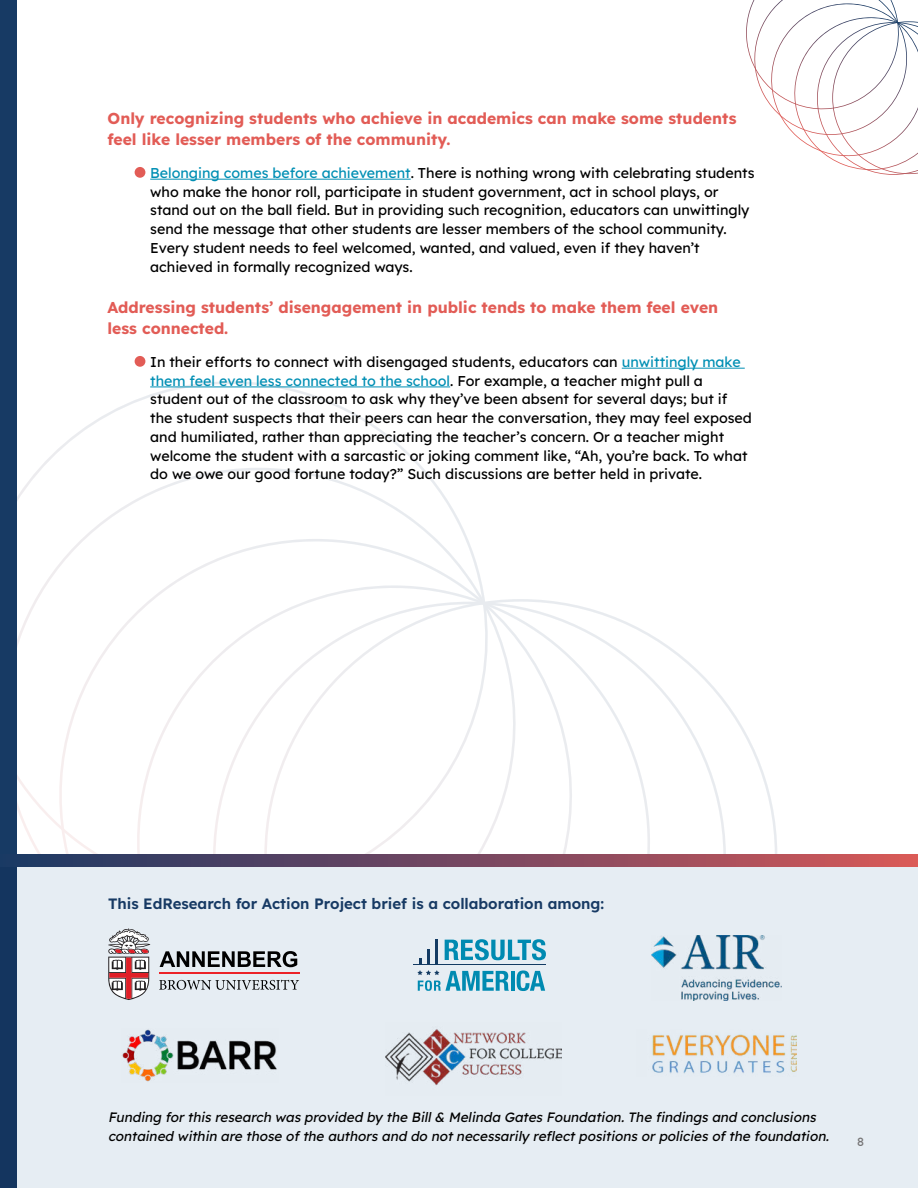
<style>
.page{position:relative;width:918px;height:1188px;background:#fff}
.page>*{position:absolute;margin:0;border:0;box-sizing:border-box;transform-origin:0 0}
.t1{font:700 15.75px/21px "Lexend";color:#e25c56}
.t2{font:600 15px "Lexend";color:#173a64}
.t3{font:14.25px/18.8px "Lexend";color:#000}
.t4{font:italic 13.5px/19.5px "Lexend";color:#000}
.t5{font:12px "Lexend";color:#767576}
.s1{color:#008fb4}
</style>
<div class="page">
<svg style="left:655px;top:637px;width:122px;height:218px"></svg>
<svg style="left:586px;top:608px;width:69px;height:247px"></svg>
<svg style="left:529px;top:599px;width:57px;height:256px"></svg>
<svg style="left:16px;top:368px;width:483px;height:487px"></svg>
<div style="left:0;top:0;width:16px;height:1188px;background:#173a64"></div>
<hr style="left:150px;top:179px;width:261px;height:1px;background:#008fb4">
<hr style="left:622px;top:368px;width:123px;height:1px;background:#008fb4">
<hr style="left:150px;top:387px;width:300px;height:1px;background:#008fb4">
<div style="left:135px;top:167px;width:10px;height:11px;background:#e25c56;border-radius:50%"></div>
<div style="left:135px;top:356px;width:10px;height:11px;background:#e25c56;border-radius:50%"></div>
<div style="left:0;top:867px;width:918px;height:321px;background:#e6edf3"></div>
<svg style="left:108px;top:928px;width:42px;height:72px"></svg>
<svg style="left:159px;top:980px;width:140px;height:10px"></svg>
<hr style="left:159px;top:973px;width:140px;height:1px;background:#ec2227">
<svg style="left:160px;top:951px;width:137px;height:16px"></svg>
<hr style="left:413px;top:964px;width:133px;height:1px;background:#133b63">
<svg style="left:417px;top:939px;width:129px;height:52px"></svg>
<svg style="left:16px;top:855px;width:902px;height:12px;background:#78485f"></svg>
<img style="left:652px;top:1034px;width:144px;height:40px">
<img style="left:122px;top:1029px;width:155px;height:53px">
<img style="left:386px;top:1029px;width:175px;height:57px">
<svg style="left:746px;top:0;width:172px;height:175px"></svg>
<img style="left:652px;top:935px;width:130px;height:65px">
<p class="t1" style="left:108px;top:107px;width:630px">Only recognizing students who achieve in academics can make some students feel like lesser members of the community.</p>
<p class="t3" style="left:150px;top:162px;width:606px"><span class="s1">Belonging comes before achievement</span>. There is nothing wrong with celebrating students who make the honor roll, participate in student government, act in school plays, or stand out on the ball field. But in providing such recognition, educators can unwittingly send the message that other students are lesser members of the school community.<br>Every student needs to feel welcomed, wanted, and valued, even if they haven’t achieved in formally recognized ways.</p>
<p class="t1" style="left:108px;top:296px;width:612px">Addressing students’ disengagement in public tends to make them feel even less connected.</p>
<p class="t3" style="left:150px;top:351px;width:603px">In their efforts to connect with disengaged students, educators can <span class="s1">unwittingly make them feel even less connected to the school</span>. For example, a teacher might pull a student out of the classroom to ask why they’ve been absent for several days; but if the student suspects that their peers can hear the conversation, they may feel exposed and humiliated, rather than appreciating the teacher’s concern. Or a teacher might welcome the student with a sarcastic or joking comment like, “Ah, you’re back. To what do we owe our good fortune today?” Such discussions are better held in private.</p>
<p class="t2" style="left:108px;top:892px;width:498px">This EdResearch for Action Project brief is a collaboration among:</p>
<p class="t4" style="left:108px;top:1106px;width:725px">Funding forthis research was provided by the Bill&amp; Melinda Gates Foundation.The findings and conclusions contained within are those ofthe authors and do notnecessarily reflectpositions orpolicies ofthe foundation.</p>
<p class="t5" style="left:857px;top:1133px;width:8px">8</p>
</div>
